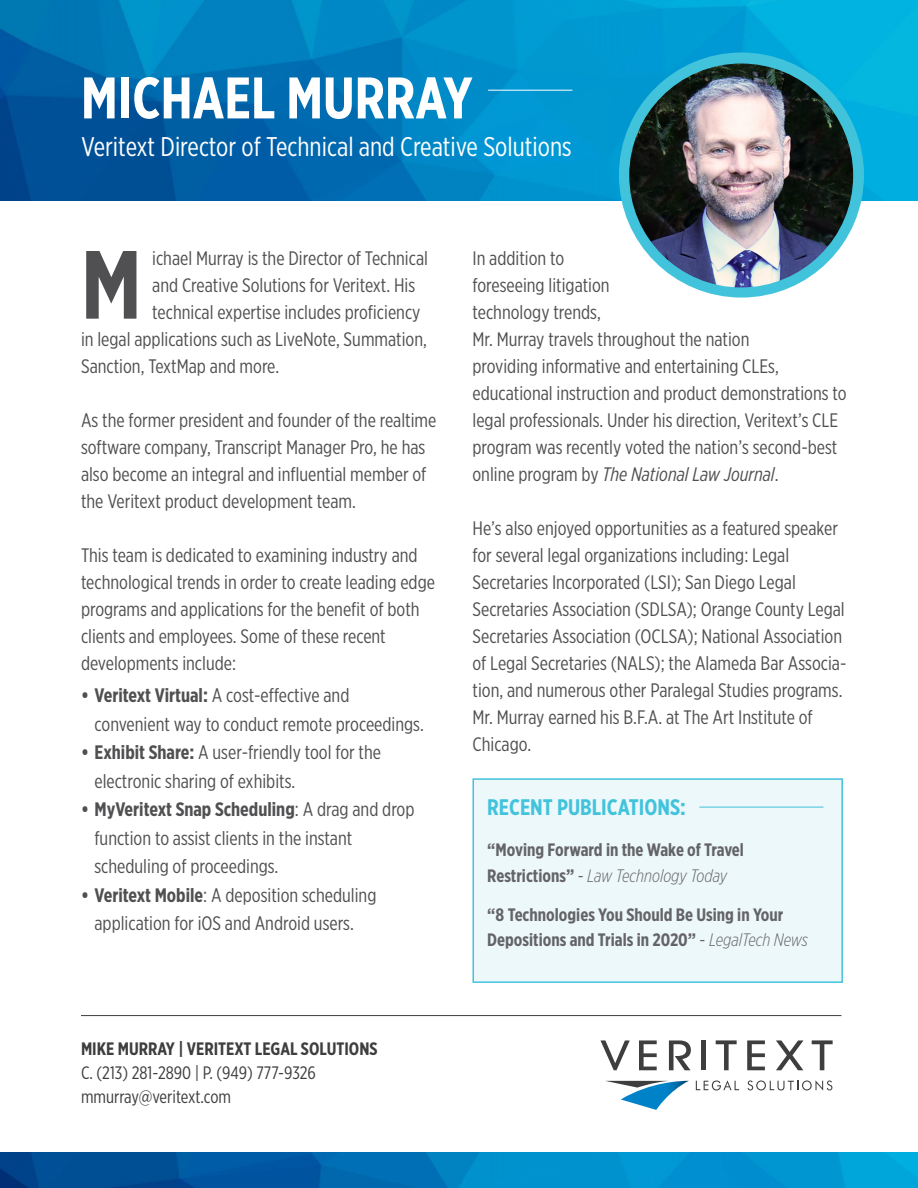
<style>
.page{position:relative;width:918px;height:1188px;background:#fff}
.page>*{position:absolute;margin:0;border:0;box-sizing:border-box;transform-origin:0 0}
.t1{font:700 96.6px "Gotham X Narrow";color:#505052}
.t2{font:700 58.5px "Gotham X Narrow";color:#fff}
.t3{font:27px "Gotham X Narrow";color:#fff}
.t4{font:700 22.5px "Gotham X Narrow";color:#42c3dc}
.t5{font:19.5px/27px "Gotham X Narrow";color:#505052}
.t6{font:700 18px/25.5px "Gotham X Narrow";color:#646467}
.t7{font:700 18px/24px "Gotham X Narrow";color:#3e3e3f}
.t8{font:18px "Gotham X Narrow";color:#3e3e3f}
.s1{font-weight:700}
.s2{font-weight:400}
.s3{font-style:italic}
.s4{font-weight:300;font-style:italic}
</style>
<div class="page">
<div style="left:472px;top:778px;width:371px;height:205px;background:#edf8fb;border:2px solid #42c3dc"></div>
<img style="left:0;top:0;width:918px;height:201px">
<hr style="left:488px;top:90px;width:84px;height:1px;background:#fff">
<svg style="left:606px;top:1081px;width:83px;height:29px"></svg>
<svg style="left:600px;top:1040px;width:30px;height:30px"></svg>
<svg style="left:639px;top:1040px;width:18px;height:30px"></svg>
<svg style="left:669px;top:1040px;width:22px;height:30px"></svg>
<hr style="left:702px;top:1040px;width:4px;height:30px;background:#3e3e3f">
<svg style="left:747px;top:1040px;width:18px;height:30px"></svg>
<svg style="left:776px;top:1040px;width:27px;height:30px"></svg>
<svg style="left:716px;top:1040px;width:21px;height:30px"></svg>
<svg style="left:812px;top:1040px;width:21px;height:30px"></svg>
<svg style="left:696px;top:1080px;width:43px;height:10px"></svg>
<svg style="left:748px;top:1080px;width:84px;height:11px"></svg>
<div style="left:619px;top:52px;width:245px;height:246px;background:#42c3dc;border-radius:50%"></div>
<img style="left:629px;top:64px;width:224px;height:223px;border-radius:112px">
<hr style="left:699px;top:807px;width:125px;height:1px;background:#42c3dc">
<img style="left:0;top:1153px;width:918px;height:35px">
<hr style="left:81px;top:1015px;width:760px;height:1px;background:#3e3e3f">
<p class="t2" style="left:81px;top:62px;width:393px">MICHAEL MURRAY</p>
<p class="t3" style="left:81px;top:130px;width:492px">Veritext Director of Technical and Creative Solutions</p>
<p class="t1" style="left:81px;top:225px;width:62px">M</p>
<p class="t5" style="left:152px;top:244px;width:277px">ichael Murray is the Director of Technical</p>
<p class="t5" style="left:152px;top:271px;width:264px">and Creative Solutions for Veritext. His</p>
<p class="t5" style="left:152px;top:298px;width:270px">technical expertise includes proficiency</p>
<p class="t5" style="left:81px;top:325px;width:347px">in legal applications such as LiveNote, Summation,</p>
<p class="t5" style="left:81px;top:352px;width:200px">Sanction, TextMap and more.</p>
<p class="t5" style="left:81px;top:406px;width:357px">As the former president and founder of the realtime software company, Transcript Manager Pro, he has also become an integral and influential member of the Veritext product development team.</p>
<p class="t5" style="left:81px;top:541px;width:356px">This team is dedicated to examining industry and technological trends in order to create leading edge programs and applications for the benefit of both clients and employees. Some of these recent developments include:</p>
<p class="t5" style="left:94px;top:681px;width:331px;line-height:28.5px;text-indent:-14px"><span class="s1">• Veritext Virtual:</span> A cost-effective and convenient way to conduct remote proceedings.</p>
<p class="t5" style="left:94px;top:738px;width:288px;line-height:28.5px;text-indent:-14px"><span class="s1">• Exhibit Share:</span> A user-friendly tool for the electronic sharing of exhibits.</p>
<p class="t5" style="left:94px;top:795px;width:322px;line-height:28.5px;text-indent:-14px"><span class="s1">• MyVeritext Snap Scheduling</span>: A drag and drop function to assist clients in the instant scheduling of proceedings.</p>
<p class="t5" style="left:81px;top:881px;width:297px;line-height:28.5px;text-align:center"><span class="s1">• Veritext Mobile</span>: A deposition scheduling application for iOS and Android users.</p>
<p class="t7" style="left:81px;top:1036px;width:298px">MIKE MURRAY | VERITEXT LEGAL SOLUTIONS<br><span class="s2">C. (213) 281-2890 | P. (949) 777-9326</span></p>
<p class="t8" style="left:81px;top:1086px;width:152px">mmurray@veritext.com</p>
<p class="t5" style="left:472px;top:244px;width:376px">In addition to<br>foreseeing litigation<br>technology trends,<br>Mr. Murray travels throughout the nation<br>providing informative and entertaining CLEs, educational instruction and product demonstrations to legal professionals. Under his direction, Veritext’s CLE program was recently voted the nation’s second-best online program by <span class="s3">The National Law Journal</span>.</p>
<p class="t5" style="left:472px;top:514px;width:375px">He’s also enjoyed opportunities as a featured speaker for several legal organizations including: Legal Secretaries Incorporated (LSI); San Diego Legal Secretaries Association (SDLSA); Orange County Legal Secretaries Association (OCLSA); National Association of Legal Secretaries (NALS); the Alameda Bar Associa&shy;tion, and numerous other Paralegal Studies programs.<br>Mr. Murray earned his B.F.A. at The Art Institute of Chicago.</p>
<p class="t4" style="left:487px;top:794px;width:200px">RECENT PUBLICATIONS:</p>
<p class="t6" style="left:487px;top:837px;width:258px">“Moving Forward in the Wake of Travel<br>Restrictions” <span class="s2">-</span> <span class="s4">Law Technology Today</span></p>
<p class="t6" style="left:487px;top:901px;width:322px">“8 Technologies You Should Be Using in Your<br>Depositions and Trials in 2020” <span class="s2">-</span> <span class="s4">LegalTech News</span></p>
</div>
